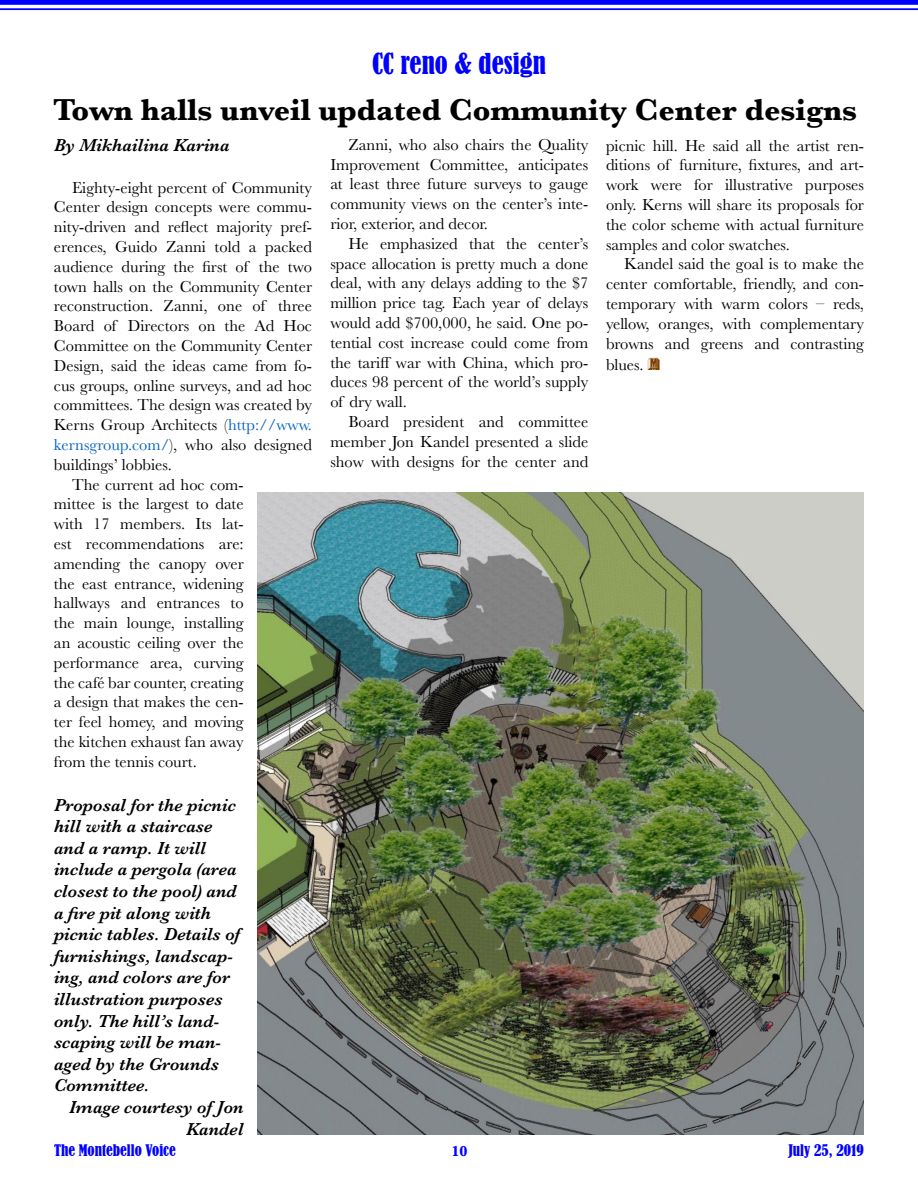
<style>
.page{position:relative;width:918px;height:1188px;background:#fff}
.page>*{position:absolute;margin:0;border:0;box-sizing:border-box;transform-origin:0 0}
.t1{font:700 31.5px "Baskerville";color:#000}
.t2{font:condensed 27px "Bernard";color:#00f}
.t3{font:italic 600 18px/21.6px "Baskerville";color:#000}
.t4{font:16.5px/19.8px "Baskerville";color:#000;text-align:justify}
.t5{font:condensed 15px "Bernard";color:#00f}
.t6{font:700 15px "Baskerville";color:#00f}
.s1{color:#0563c1}
.s2{font-family:"Buxom D";font-size:18px;color:#804000}
</style>
<div class="page">
<div style="left:0;top:0;width:918px;height:5px;background:#00f"></div>
<hr style="left:0;top:8px;width:918px;height:2px;background:#00f">
<img style="left:257px;top:493px;width:607px;height:642px">
<h2 class="t2" style="left:372px;top:48px;width:175px">CC reno &amp; design</h2>
<h1 class="t1" style="left:53px;top:88px;width:806px">Town halls unveil updated Community Center designs</h1>
<p class="t4" style="left:330px;top:135px;width:260px;text-indent:18px">Zanni, who also chairs the Quality Improvement Committee, anticipates at least three future surveys to gauge community views on the center’s inte&shy;rior, exterior, and decor.</p>
<p class="t4" style="left:330px;top:234px;width:260px;text-indent:18px">He emphasized that the center’s space allocation is pretty much a done deal, with any delays adding to the $7 million price tag. Each year of delays would add $700,000, he said. One po&shy;tential cost increase could come from the tariff war with China, which pro&shy;duces 98 percent of the world’s supply of dry wall.</p>
<p class="t4" style="left:330px;top:412px;width:260px;text-indent:18px">Board president and committee member Jon Kandel presented a slide show with designs for the center and</p>
<p class="t3" style="left:54px;top:135px;width:177px">By Mikhailina Karina</p>
<p class="t4" style="left:72px;top:178px;width:241px">Eighty-eight percent of Community</p>
<p class="t4" style="left:54px;top:197px;width:260px">Center design concepts were commu-</p>
<p class="t4" style="left:54px;top:217px;width:260px">nity-driven and reflect majority pref-</p>
<p class="t4" style="left:54px;top:237px;width:259px">erences, Guido Zanni told a packed</p>
<p class="t4" style="left:54px;top:257px;width:260px">audience during the first of the two</p>
<p class="t4" style="left:54px;top:277px;width:260px">town halls on the Community Center</p>
<p class="t4" style="left:54px;top:296px;width:260px">reconstruction. Zanni, one of three</p>
<p class="t4" style="left:54px;top:316px;width:259px">Board of Directors on the Ad Hoc</p>
<p class="t4" style="left:54px;top:336px;width:260px">Committee on the Community Center</p>
<p class="t4" style="left:54px;top:356px;width:260px">Design, said the ideas came from fo-</p>
<p class="t4" style="left:54px;top:376px;width:259px">cus groups, online surveys, and ad hoc</p>
<p class="t4" style="left:54px;top:395px;width:259px">committees. The design was created by</p>
<p class="t4" style="left:54px;top:415px;width:260px">Kerns Group Architects (<span class="s1">http://www.</span></p>
<p class="t4" style="left:54px;top:435px;width:260px"><span class="s1">kernsgroup.com/</span>), who also designed</p>
<p class="t4" style="left:54px;top:455px;width:119px">buildings’ lobbies.</p>
<p class="t4" style="left:72px;top:475px;width:173px">The current ad hoc com-</p>
<p class="t4" style="left:54px;top:494px;width:191px">mittee is the largest to date</p>
<p class="t4" style="left:54px;top:514px;width:191px">with 17 members. Its lat-</p>
<p class="t4" style="left:54px;top:534px;width:191px">est recommendations are:</p>
<p class="t4" style="left:54px;top:554px;width:191px">amending the canopy over</p>
<p class="t4" style="left:54px;top:574px;width:191px">the east entrance, widening</p>
<p class="t4" style="left:54px;top:593px;width:191px">hallways and entrances to</p>
<p class="t4" style="left:54px;top:613px;width:191px">the main lounge, installing</p>
<p class="t4" style="left:54px;top:633px;width:191px">an acoustic ceiling over the</p>
<p class="t4" style="left:54px;top:653px;width:191px">performance area, curving</p>
<p class="t4" style="left:54px;top:673px;width:191px">the café bar counter, creating</p>
<p class="t4" style="left:54px;top:692px;width:191px">a design that makes the cen-</p>
<p class="t4" style="left:54px;top:712px;width:191px">ter feel homey, and moving</p>
<p class="t4" style="left:54px;top:732px;width:191px">the kitchen exhaust fan away</p>
<p class="t4" style="left:54px;top:752px;width:144px">from the tennis court.</p>
<p class="t4" style="left:606px;top:136px;width:260px">picnic hill. He said all the artist ren&shy;ditions of furniture, fixtures, and art&shy;work were for illustrative purposes only. Kerns will share its proposals for the color scheme with actual furniture samples and color swatches.</p>
<p class="t4" style="left:606px;top:254px;width:260px;text-indent:18px">Kandel said the goal is to make the center comfortable, friendly, and con&shy;temporary with warm colors – reds, yellow, oranges, with complementary browns and greens and contrasting</p>
<p class="t4" style="left:606px;top:355px;width:56px">blues. <span class="s2">M</span></p>
<p class="t3" style="left:54px;top:794px;width:188px">Proposal for the picnic hill with a staircase and a ramp. It will include a pergola (area closest to the pool) and a fire pit along with picnic tables. Details of furnishings, landscap&shy;ing, and colors are for illustration purposes only. The hill’s land&shy;scaping will be man&shy;aged by the Grounds<br>Committee.</p>
<p class="t3" style="left:69px;top:1096px;width:176px;text-align:right">Image courtesy of Jon<br>Kandel</p>
<p class="t5" style="left:54px;top:1141px;width:123px">The Montebello Voice</p>
<p class="t6" style="left:452px;top:1140px;width:18px">10</p>
<p class="t5" style="left:788px;top:1141px;width:77px">July 25, 2019</p>
</div>
